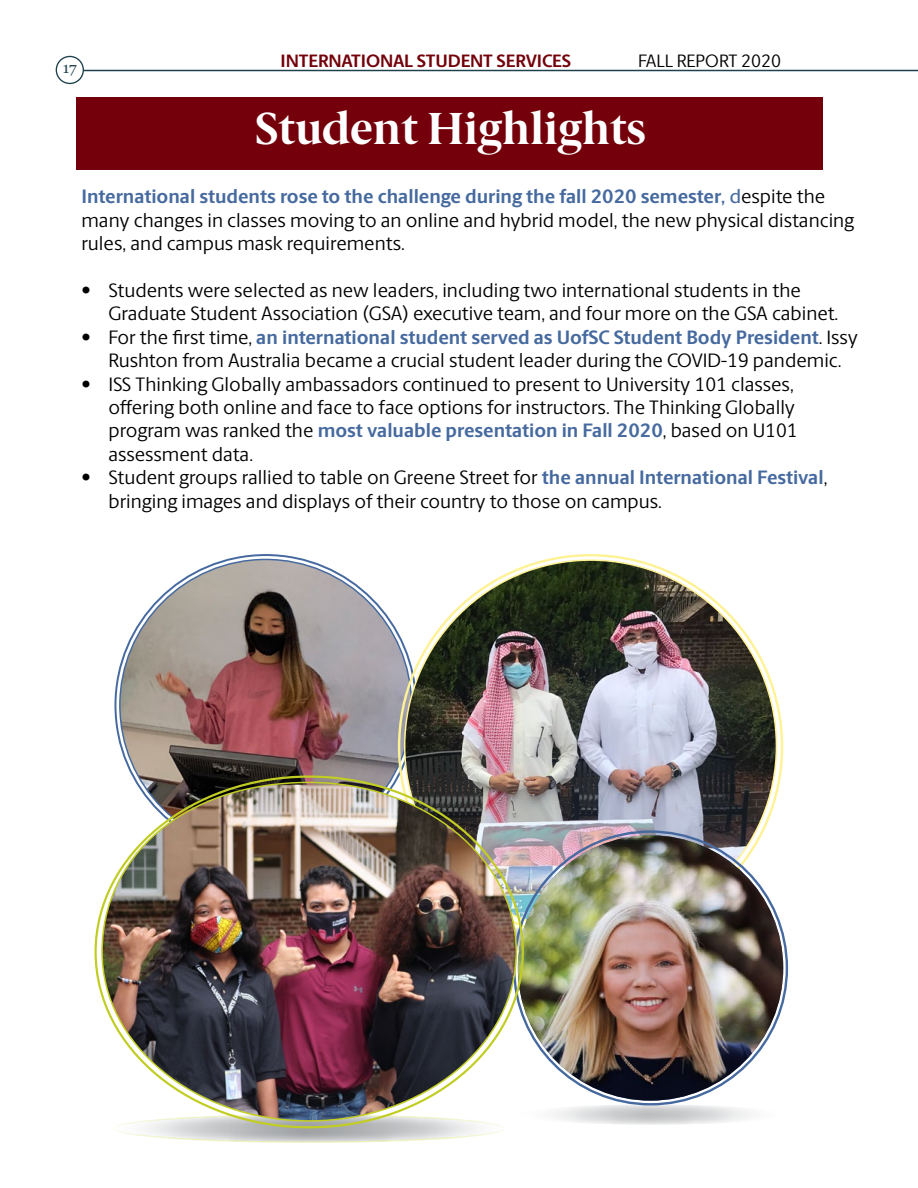
<style>
.page{position:relative;width:918px;height:1188px;background:#fff}
.page>*{position:absolute;margin:0;border:0;box-sizing:border-box;transform-origin:0 0}
.t1{font:700 45px "Berlingske Serif";color:#fff}
.t2{font:19.5px/23.4px "Berlingske Sans";color:#000101}
.t3{font:700 18px "Berlingske Sans";letter-spacing:-.01em;color:#73000a}
.t4{font:18px "Berlingske Sans";color:#000}
.t5{font:15px "Georgia";color:#1f414d}
.s1{font-weight:700;color:#466a9f}
.s2{font-weight:500;color:#466a9f}
.s3{color:#000}
</style>
<div class="page">
<div style="left:77px;top:97px;width:746px;height:72px;background:#73000a"></div>
<div style="left:56px;top:56px;width:28px;height:28px;border:1px solid #1f414d;border-radius:50%"></div>
<img style="left:120px;top:559px;width:292px;height:292px;border-radius:145px">
<img style="left:405px;top:560px;width:371px;height:372px;border-radius:186px">
<hr style="left:84px;top:70px;width:834px;height:1px;background:#1f414d">
<svg style="left:518px;top:1104px;width:265px;height:21px"></svg>
<img style="left:518px;top:835px;width:265px;height:266px;border-radius:133px">
<svg style="left:113px;top:1115px;width:392px;height:27px;background:#cdcec8"></svg>
<div style="left:113px;top:1114px;width:393px;height:29px;border:2px solid #c2cd23;border-radius:50%"></div>
<img style="left:102px;top:785px;width:414px;height:336px">
<p class="t5" style="left:63px;top:59px;width:15px">17</p>
<p class="t3" style="left:281px;top:48px;width:292px">INTERNATIONAL STUDENT SERVICES</p>
<p class="t4" style="left:638px;top:49px;width:145px">FALL REPORT 2020</p>
<h1 class="t1" style="left:255px;top:91px;width:392px">Student Highlights</h1>
<p class="t2" style="left:81px;top:184px;width:774px"><span class="s1">International students rose to the challenge during the fall 2020 semester</span><span class="s2">, d</span>espite the many changes in classes moving to an online and hybrid model, the new physical distancing rules, and campus mask requirements.</p>
<p class="t2" style="left:108px;top:278px;width:731px;text-indent:-27px">• Students were selected as new leaders, including two international students in the<br>Graduate Student Association (GSA) executive team, and four more on the GSA cabinet.</p>
<p class="t2" style="left:81px;top:325px;width:778px;text-align:center">• For the first time, <span class="s1">an international student served as UofSC Student Body President</span>. Issy<br>Rushton from Australia became a crucial student leader during the COVID-19 pandemic.</p>
<p class="t2" style="left:108px;top:371px;width:691px;text-indent:-27px">• ISS Thinking Globally ambassadors continued to present to University 101 classes, offering both online and face to face options for instructors. The Thinking Globally program was ranked <span class="s3">the</span> <span class="s1">most valuable presentation in Fall 2020</span>, based on U101 assessment data.</p>
<p class="t2" style="left:108px;top:465px;width:720px;text-indent:-27px">• Student groups rallied to table on Greene Street for <span class="s1">the annual International Festival</span>, bringing images and displays of their country to those on campus.</p>
</div>
